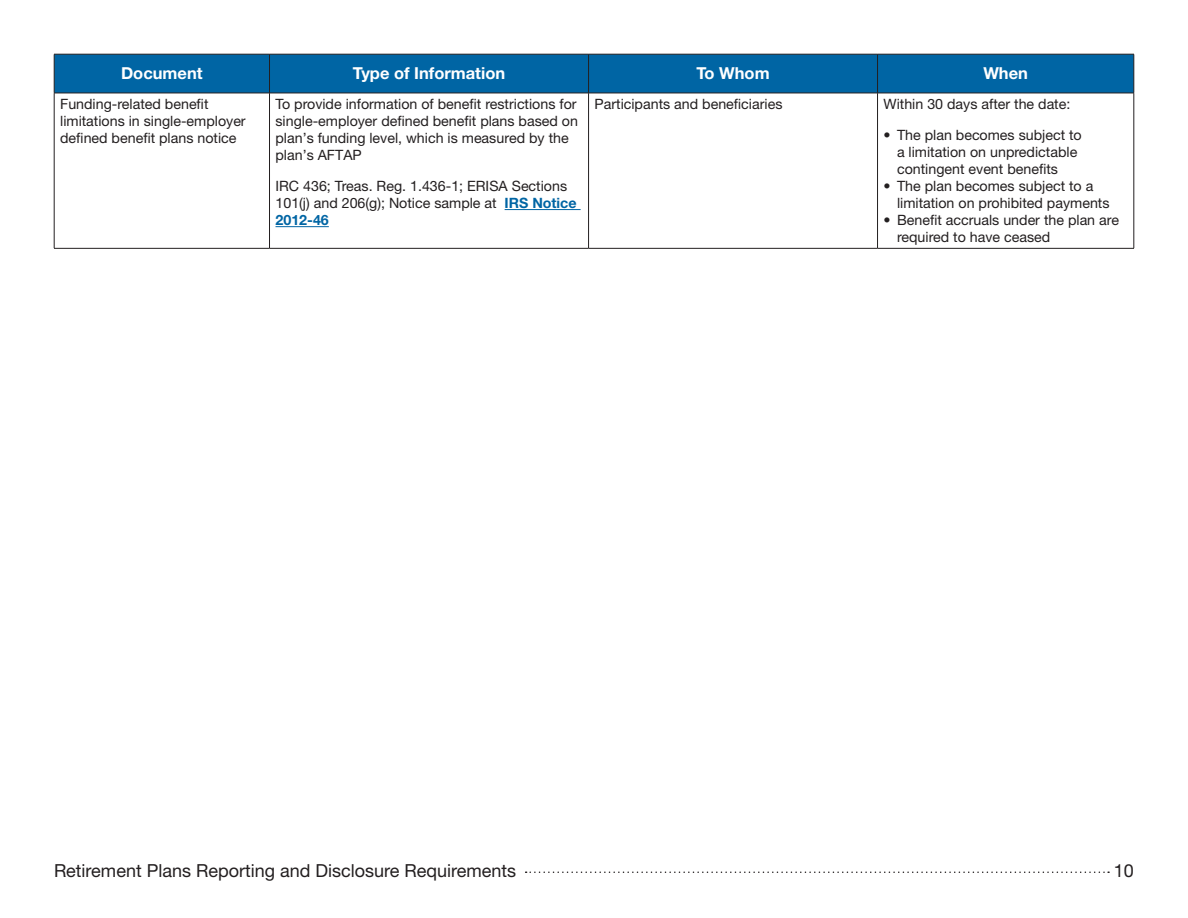
<style>
.page{position:relative;width:1188px;height:918px;background:#fff}
.page>*{position:absolute;margin:0;border:0;box-sizing:border-box;transform-origin:0 0}
.t1{font:18px "Helvetica Neue LT Std";color:#231f20}
.t2{font:700 16.5px "Helvetica Neue LT Std";color:#fff}
.t3{font:14.25px/17.1px "Helvetica Neue LT Std";color:#231f20}
.t4{font:700 14.25px "Helvetica Neue LT Std";color:#0065a4}
.s1{font-weight:700;color:#0065a4}
</style>
<div class="page">
<svg style="left:526px;top:872px;width:583px;height:1px"></svg>
<div style="left:55px;top:55px;width:1079px;height:38px;background:#0065a4"></div>
<hr style="left:54px;top:54px;width:216px;height:1px;background:#231f20">
<hr style="left:54px;top:54px;width:1px;height:39px;background:#231f20">
<hr style="left:270px;top:54px;width:319px;height:1px;background:#231f20">
<hr style="left:269px;top:54px;width:1px;height:39px;background:#231f20">
<hr style="left:589px;top:54px;width:289px;height:1px;background:#231f20">
<hr style="left:588px;top:54px;width:1px;height:39px;background:#231f20">
<hr style="left:878px;top:54px;width:256px;height:1px;background:#231f20">
<hr style="left:877px;top:54px;width:1px;height:39px;background:#231f20">
<hr style="left:1134px;top:54px;width:1px;height:39px;background:#231f20">
<hr style="left:54px;top:93px;width:216px;height:1px;background:#231f20">
<hr style="left:54px;top:93px;width:1px;height:155px;background:#231f20">
<hr style="left:270px;top:93px;width:319px;height:1px;background:#231f20">
<hr style="left:269px;top:93px;width:1px;height:155px;background:#231f20">
<hr style="left:589px;top:93px;width:289px;height:1px;background:#231f20">
<hr style="left:588px;top:93px;width:1px;height:155px;background:#231f20">
<hr style="left:878px;top:93px;width:256px;height:1px;background:#231f20">
<hr style="left:877px;top:93px;width:1px;height:155px;background:#231f20">
<hr style="left:1134px;top:93px;width:1px;height:155px;background:#231f20">
<hr style="left:54px;top:248px;width:216px;height:1px;background:#231f20">
<hr style="left:270px;top:248px;width:319px;height:1px;background:#231f20">
<hr style="left:589px;top:248px;width:289px;height:1px;background:#231f20">
<hr style="left:878px;top:248px;width:256px;height:1px;background:#231f20">
<hr style="left:505px;top:209px;width:76px;height:1px;background:#0065a4">
<hr style="left:276px;top:226px;width:53px;height:1px;background:#0065a4">
<p class="t2" style="left:121px;top:63px;width:83px">Document</p>
<p class="t2" style="left:353px;top:63px;width:154px">Type of Information</p>
<p class="t2" style="left:696px;top:63px;width:75px">To Whom</p>
<p class="t2" style="left:983px;top:63px;width:46px">When</p>
<p class="t3" style="left:60px;top:95px;width:150px">Funding-related benefit</p>
<p class="t3" style="left:595px;top:95px;width:189px">Participants and beneficiaries</p>
<p class="t3" style="left:884px;top:95px;width:188px">Within 30 days after the date:</p>
<p class="t3" style="left:60px;top:112px;width:187px">limitations in single-employer defined benefit plans notice</p>
<p class="t3" style="left:276px;top:95px;width:304px">To provide information of benefit restrictions for single-employer defined benefit plans based on plan’s funding level, which is measured by the plan’s AFTAP</p>
<p class="t3" style="left:884px;top:126px;width:200px">• The plan becomes subject to</p>
<p class="t3" style="left:897px;top:143px;width:182px">a limitation on unpredictable contingent event benefits</p>
<p class="t3" style="left:276px;top:177px;width:293px">IRC 436; Treas. Reg. 1.436-1; ERISA Sections</p>
<p class="t3" style="left:884px;top:177px;width:211px">• The plan becomes subject to a</p>
<p class="t3" style="left:276px;top:194px;width:303px">101(j) and 206(g); Notice sample at <span class="s1">IRS Notice</span></p>
<p class="t3" style="left:897px;top:194px;width:214px">limitation on prohibited payments</p>
<p class="t4" style="left:276px;top:211px;width:55px">2012-46</p>
<p class="t3" style="left:897px;top:211px;width:223px;text-indent:-13px">• Benefit accruals under the plan are required to have ceased</p>
<p class="t1" style="left:54px;top:860px;width:464px">Retirement Plans Reporting and Disclosure Requirements</p>
<p class="t1" style="left:1114px;top:860px;width:22px">10</p>
</div>
